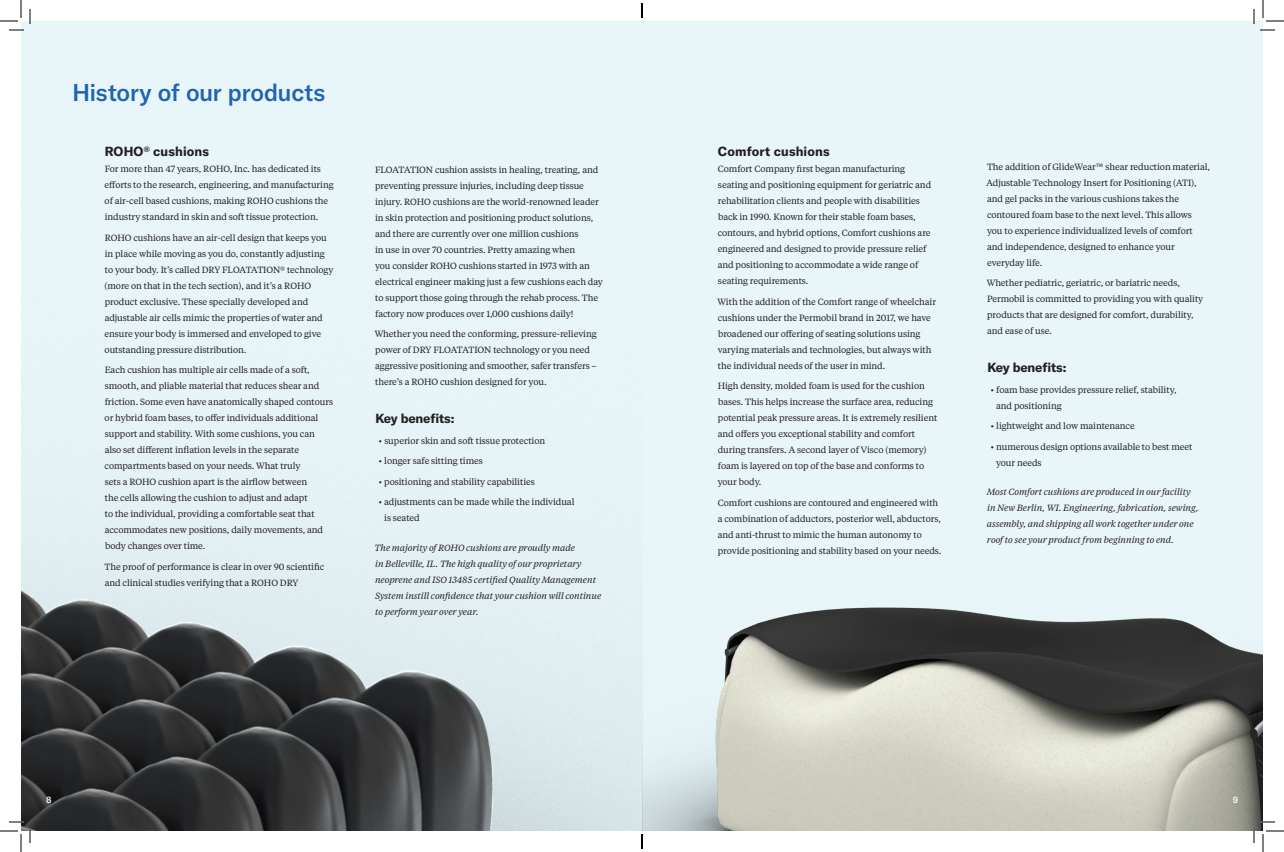
<style>
.page{position:relative;width:1284px;height:852px;background:#fff}
.page>*{position:absolute;margin:0;border:0;box-sizing:border-box;transform-origin:0 0}
.t1{font:500 24px "GT America";letter-spacing:-.005em;color:#2064b1}
.t2{font:700 13px "GT America";letter-spacing:.01em;color:#231f20}
.t3{font:700 13px "GT America";letter-spacing:-.01em;color:#231f20}
.t4{font:9px/16px "Tiempos Text";letter-spacing:-.01em;color:#231f20}
.t5{font:italic 9px/16px "Tiempos Text";letter-spacing:-.01em;color:#231f20}
.t6{font:500 9px "GT America";color:#fff}
</style>
<div class="page">
<div style="left:21px;top:21px;width:1242px;height:810px;background:#e8f6fa"></div>
<img style="left:642px;top:607px;width:621px;height:224px">
<img style="left:21px;top:530px;width:621px;height:301px">
<svg style="left:0;top:0;width:31px;height:31px"></svg>
<svg style="left:0;top:821px;width:31px;height:31px"></svg>
<svg style="left:1253px;top:0;width:31px;height:31px"></svg>
<svg style="left:1253px;top:821px;width:31px;height:31px"></svg>
<svg style="left:641px;top:3px;width:2px;height:15px"></svg>
<svg style="left:641px;top:834px;width:2px;height:15px"></svg>
<h1 class="t1" style="left:72px;top:78px;width:254px">History of our products</h1>
<h2 class="t2" style="left:105px;top:144px;width:106px">ROHO<sup>®</sup> cushions</h2>
<p class="t4" style="left:105px;top:161px;width:231px">For more than 47 years, ROHO, Inc. has dedicated its efforts to the research, engineering, and manufacturing of air-cell based cushions, making ROHO cushions the industry standard in skin and soft tissue protection.</p>
<p class="t4" style="left:105px;top:229px;width:230px">ROHO cushions have an air-cell design that keeps you in place while moving as you do, constantly adjusting to your body. It’s called DRY FLOATATION® technology (more on that in the tech section), and it’s a ROHO product exclusive. These specially developed and adjustable air cells mimic the properties of water and ensure your body is immersed and enveloped to give outstanding pressure distribution.</p>
<p class="t4" style="left:105px;top:362px;width:230px">Each cushion has multiple air cells made of a soft, smooth, and pliable material that reduces shear and friction. Some even have anatomically shaped contours or hybrid foam bases, to offer individuals additional support and stability. With some cushions, you can also set different inflation levels in the separate compartments based on your needs. What truly<br>sets a ROHO cushion apart is the airflow between<br>the cells allowing the cushion to adjust and adapt<br>to the individual, providing a comfortable seat that accommodates new positions, daily movements, and body changes over time.</p>
<p class="t4" style="left:105px;top:558px;width:221px">The proof of performance is clear in over 90 scientific and clinical studies verifying that a ROHO DRY</p>
<p class="t4" style="left:375px;top:161px;width:229px">FLOATATION cushion assists in healing, treating, and preventing pressure injuries, including deep tissue injury. ROHO cushions are the world-renowned leader in skin protection and positioning product solutions, and there are currently over one million cushions<br>in use in over 70 countries. Pretty amazing when<br>you consider ROHO cushions started in 1973 with an electrical engineer making just a few cushions each day to support those going through the rehab process. The factory now produces over 1,000 cushions daily!</p>
<p class="t4" style="left:375px;top:325px;width:224px">Whether you need the conforming, pressure-relieving power of DRY FLOATATION technology or you need aggressive positioning and smoother, safer transfers – there’s a ROHO cushion designed for you.</p>
<h2 class="t3" style="left:375px;top:411px;width:81px">Key benefits:</h2>
<p class="t4" style="left:379px;top:432px;width:168px">• superior skin and soft tissue protection</p>
<p class="t4" style="left:379px;top:453px;width:106px">• longer safe sitting times</p>
<p class="t4" style="left:379px;top:473px;width:158px">• positioning and stability capabilities</p>
<p class="t4" style="left:384px;top:494px;width:192px;text-indent:-6px">• adjustments can be made while the individual is seated</p>
<p class="t5" style="left:375px;top:539px;width:228px">The majority of ROHO cushions are proudly made<br>in Belleville, IL. The high quality of our proprietary neoprene and ISO 13485 certified Quality Management System instill confidence that your cushion will continue to perform year over year.</p>
<h2 class="t2" style="left:718px;top:144px;width:113px">Comfort cushions</h2>
<p class="t4" style="left:718px;top:161px;width:215px">Comfort Company first began manufacturing seating and positioning equipment for geriatric and rehabilitation clients and people with disabilities back in 1990. Known for their stable foam bases, contours, and hybrid options, Comfort cushions are engineered and designed to provide pressure relief and positioning to accommodate a wide range of seating requirements.</p>
<p class="t4" style="left:717px;top:293px;width:220px">With the addition of the Comfort range of wheelchair cushions under the Permobil brand in 2017, we have broadened our offering of seating solutions using varying materials and technologies, but always with the individual needs of the user in mind.</p>
<p class="t4" style="left:718px;top:378px;width:221px">High density, molded foam is used for the cushion bases. This helps increase the surface area, reducing potential peak pressure areas. It is extremely resilient and offers you exceptional stability and comfort during transfers. A second layer of Visco (memory) foam is layered on top of the base and conforms to your body.</p>
<p class="t4" style="left:718px;top:494px;width:225px">Comfort cushions are contoured and engineered with a combination of adductors, posterior well, abductors, and anti-thrust to mimic the human autonomy to provide positioning and stability based on your needs.</p>
<p class="t4" style="left:986px;top:158px;width:225px">The addition of GlideWear™ shear reduction material, Adjustable Technology Insert for Positioning (ATI), and gel packs in the various cushions takes the contoured foam base to the next level. This allows<br>you to experience individualized levels of comfort and independence, designed to enhance your everyday life.</p>
<p class="t4" style="left:987px;top:274px;width:218px">Whether pediatric, geriatric, or bariatric needs, Permobil is committed to providing you with quality products that are designed for comfort, durability, and ease of use.</p>
<h2 class="t3" style="left:987px;top:360px;width:81px">Key benefits:</h2>
<p class="t4" style="left:996px;top:381px;width:182px;text-indent:-5px">• foam base provides pressure relief, stability, and positioning</p>
<p class="t4" style="left:991px;top:418px;width:146px">• lightweight and low maintenance</p>
<p class="t4" style="left:996px;top:438px;width:198px;text-indent:-5px">• numerous design options available to best meet your needs</p>
<p class="t5" style="left:987px;top:484px;width:213px">Most Comfort cushions are produced in our facility in New Berlin, WI. Engineering, fabrication, sewing, assembly, and shipping all work together under one roof to see your product from beginning to end.</p>
<p class="t6" style="left:46px;top:794px;width:7px">8</p>
<p class="t6" style="left:1233px;top:794px;width:7px">9</p>
</div>
